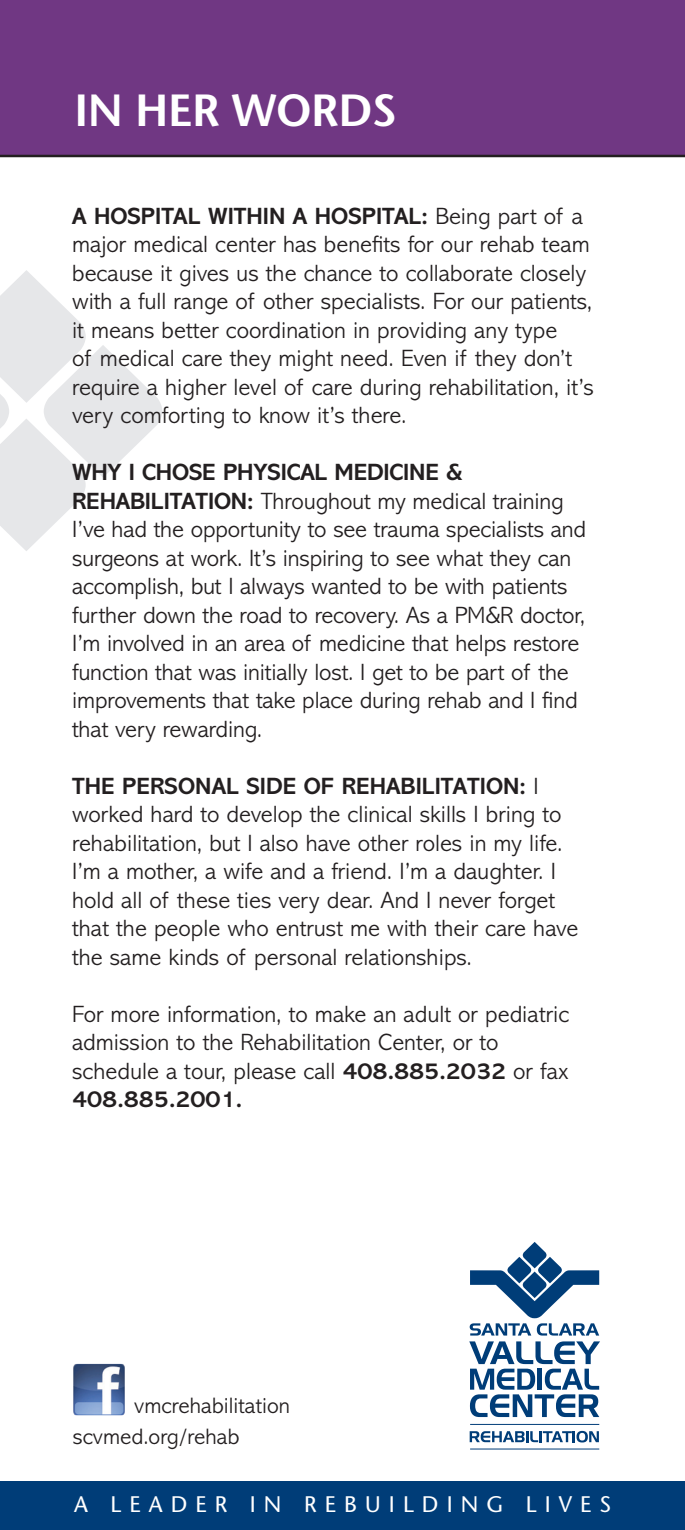
<style>
.page{position:relative;width:685px;height:1530px;background:#fff}
.page>*{position:absolute;margin:0;border:0;box-sizing:border-box;transform-origin:0 0}
.t1{font:600 45px "Stone Sans";letter-spacing:-.01em;color:#fff}
.t2{font:300 23.75px/28.5px "Abadi";color:#231f20}
.t3{font:300 22.5px "Abadi";color:#231f20}
.t4{font:22.5px "Stone Sans";letter-spacing:.36em;color:#fff}
.s1{font-weight:700}
</style>
<div class="page">
<svg style="left:0;top:270px;width:162px;height:281px"></svg>
<div style="left:0;top:0;width:684px;height:155px;background:#703783"></div>
<hr style="left:0;top:155px;width:684px;height:2px;background:#231f20">
<div style="left:0;top:1481px;width:684px;height:49px;background:#003d78"></div>
<hr style="left:469px;top:1424px;width:129px;height:1px;background:#003d78">
<hr style="left:469px;top:1449px;width:129px;height:1px;background:#003d78">
<svg style="left:469px;top:1431px;width:129px;height:12px"></svg>
<svg style="left:469px;top:1242px;width:130px;height:175px"></svg>
<img style="left:73px;top:1364px;width:52px;height:51px">
<p class="t1" style="left:74px;top:82px;width:323px">IN HER WORDS</p>
<p class="t2" style="left:72px;top:202px;width:522px"><span class="s1">A HOSPITAL WITHIN A HOSPITAL:</span> Being part of a major medical center has benefits for our rehab team because it gives us the chance to collaborate closely with a full range of other specialists. For our patients, it means better coordination in providing any type<br>of medical care they might need. Even if they don’t require a higher level of care during rehabilitation, it’s very comforting to know it’s there.</p>
<p class="t2" style="left:72px;top:458px;width:515px"><span class="s1">WHY I CHOSE PHYSICAL MEDICINE &amp; REHABILITATION:</span> Throughout my medical training I’ve had the opportunity to see trauma specialists and surgeons at work. It’s inspiring to see what they can accomplish, but I always wanted to be with patients further down the road to recovery. As a PM&amp;R doctor, I’m involved in an area of medicine that helps restore function that was initially lost. I get to be part of the improvements that take place during rehab and I find that very rewarding.</p>
<p class="t2" style="left:72px;top:772px;width:507px"><span class="s1">TH E PERSONAL SIDE OF REHABILITATION:</span> I worked hard to develop the clinical skills I bring to rehabilitation, but I also have other roles in my life.<br>I’m a mother, a wife and a friend. I’m a daughter. I hold all of these ties very dear. And I never forget that the people who entrust me with their care have the same kinds of personal relationships.</p>
<p class="t2" style="left:72px;top:1000px;width:498px">For more information, to make an adult or pediatric admission to the Rehabilitation Center, or to schedule a tour, please call <span class="s1">408.885.2032</span> or fax <span class="s1">408.885.2001.</span></p>
<p class="t3" style="left:134px;top:1393px;width:157px">vmcrehabilitation</p>
<p class="t3" style="left:73px;top:1424px;width:168px">scvmed.org/rehab</p>
<p class="t4" style="left:74px;top:1490px;width:535px">A LEAD ER IN REBUILD ING LIVES</p>
</div>
